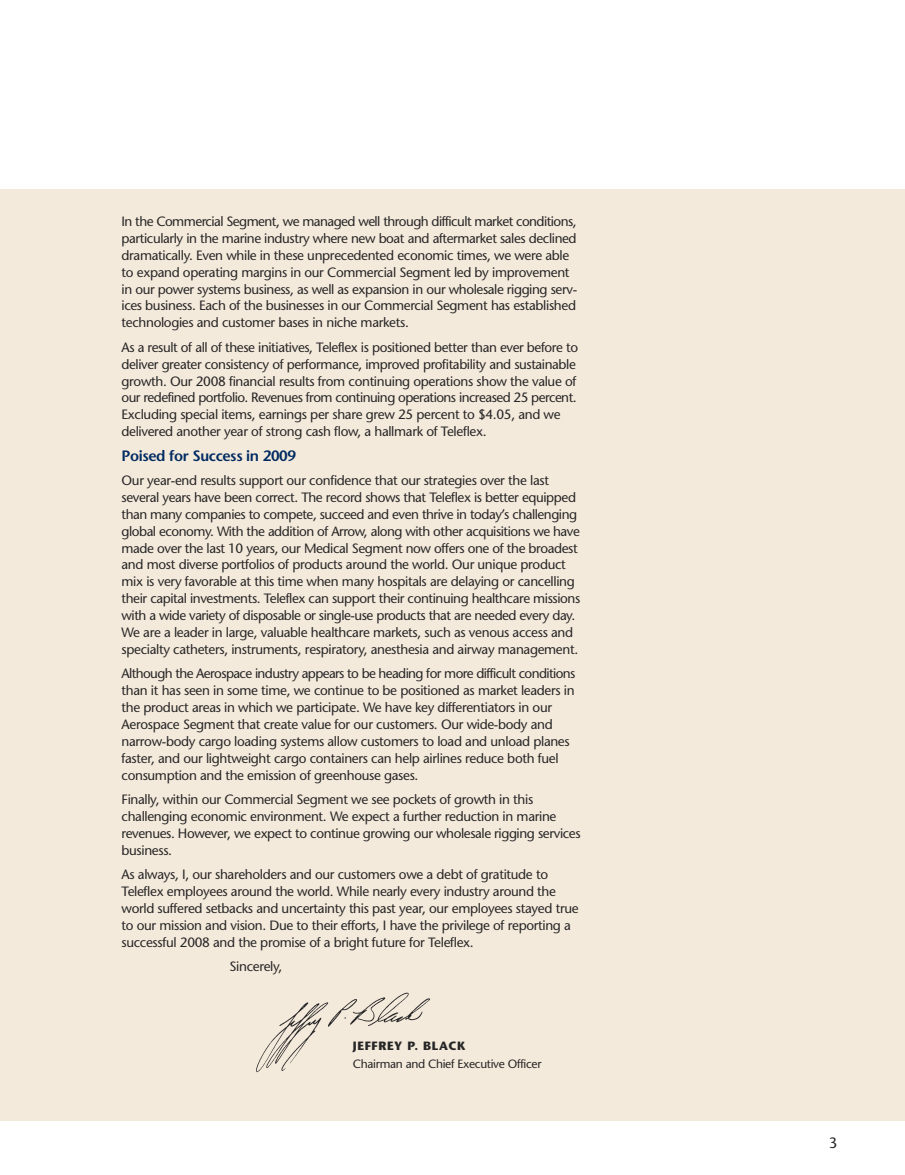
<style>
.page{position:relative;width:905px;height:1175px;background:#fff}
.page>*{position:absolute;margin:0;border:0;box-sizing:border-box;transform-origin:0 0}
.t1{font:600 15px "Stone Sans Std";letter-spacing:-.025em;color:#002b62}
.t2{font:500 15px "Stone Sans Std";color:#272627}
.t3{font:500 13.5px/16.8px "Stone Sans Std";letter-spacing:-.025em;color:#272627}
.t4{font:500 12px "Stone Sans Std";letter-spacing:-.025em;color:#272627}
.t5{font:700 12px "Stone Sans Std";letter-spacing:.05em;color:#272627}
</style>
<div class="page">
<div style="left:0;top:189px;width:904px;height:931px;background:#f4eadb"></div>
<img style="left:256px;top:992px;width:174px;height:81px">
<p class="t3" style="left:121px;top:214px;width:457px">In the Commercial Segment, we managed well through difficult market conditions, particularly in the marine industry where new boat and aftermarket sales declined dramatically. Even while in these unprecedented economic times, we were able to expand operating margins in our Commercial Segment led by improvement in our power systems business, as well as expansion in our wholesale rigging serv&shy;ices business. Each of the businesses in our Commercial Segment has established technologies and customer bases in niche markets.</p>
<p class="t3" style="left:121px;top:340px;width:458px">As a result of all of these initiatives, Teleflex is positioned better than ever before to deliver greater consistency of performance, improved profitability and sustainable growth. Our 2008 financial results from continuing operations show the value of our redefined portfolio. Revenues from continuing operations increased 25 percent.<br>Excluding special items, earnings per share grew 25 percent to $4.05, and we delivered another year of strong cash flow, a hallmark of Teleflex.</p>
<p class="t1" style="left:122px;top:449px;width:176px">Poised for Success in 2009</p>
<p class="t3" style="left:121px;top:473px;width:460px">Our year-end results support our confidence that our strategies over the last several years have been correct. The record shows that Teleflex is better equipped than many companies to compete, succeed and even thrive in today’s challenging global economy. With the addition of Arrow, along with other acquisitions we have made over the last 10 years, our Medical Segment now offers one of the broadest and most diverse portfolios of products around the world. Our unique product mix is very favorable at this time when many hospitals are delaying or cancelling their capital investments. Teleflex can support their continuing healthcare missions with a wide variety of disposable or single-use products that are needed every day.<br>We are a leader in large, valuable healthcare markets, such as venous access and specialty catheters, instruments, respiratory, anesthesia and airway management.</p>
<p class="t3" style="left:121px;top:666px;width:455px">Although the Aerospace industry appears to be heading for more difficult conditions than it has seen in some time, we continue to be positioned as market leaders in the product areas in which we participate. We have key differentiators in our Aerospace Segment that create value for our customers. Our wide-body and narrow-body cargo loading systems allow customers to load and unload planes faster, and our lightweight cargo containers can help airlines reduce both fuel consumption and the emission of greenhouse gases.</p>
<p class="t3" style="left:121px;top:792px;width:460px">Finally, within our Commercial Segment we see pockets of growth in this challenging economic environment. We expect a further reduction in marine revenues. However, we expect to continue growing our wholesale rigging services business.</p>
<p class="t3" style="left:121px;top:867px;width:458px">As always, I, our shareholders and our customers owe a debt of gratitude to Teleflex employees around the world. While nearly every industry around the world suffered setbacks and uncertainty this past year, our employees stayed true to our mission and vision. Due to their efforts, I have the privilege of reporting a successful 2008 and the promise of a bright future for Teleflex.</p>
<p class="t3" style="left:229px;top:959px;width:54px">Sincerely,</p>
<p class="t5" style="left:353px;top:1041px;width:114px">JEFFREY P. BLACK</p>
<p class="t4" style="left:353px;top:1059px;width:190px">Chairman and Chief Executive Officer</p>
<p class="t2" style="left:828px;top:1137px;width:10px">3</p>
</div>
